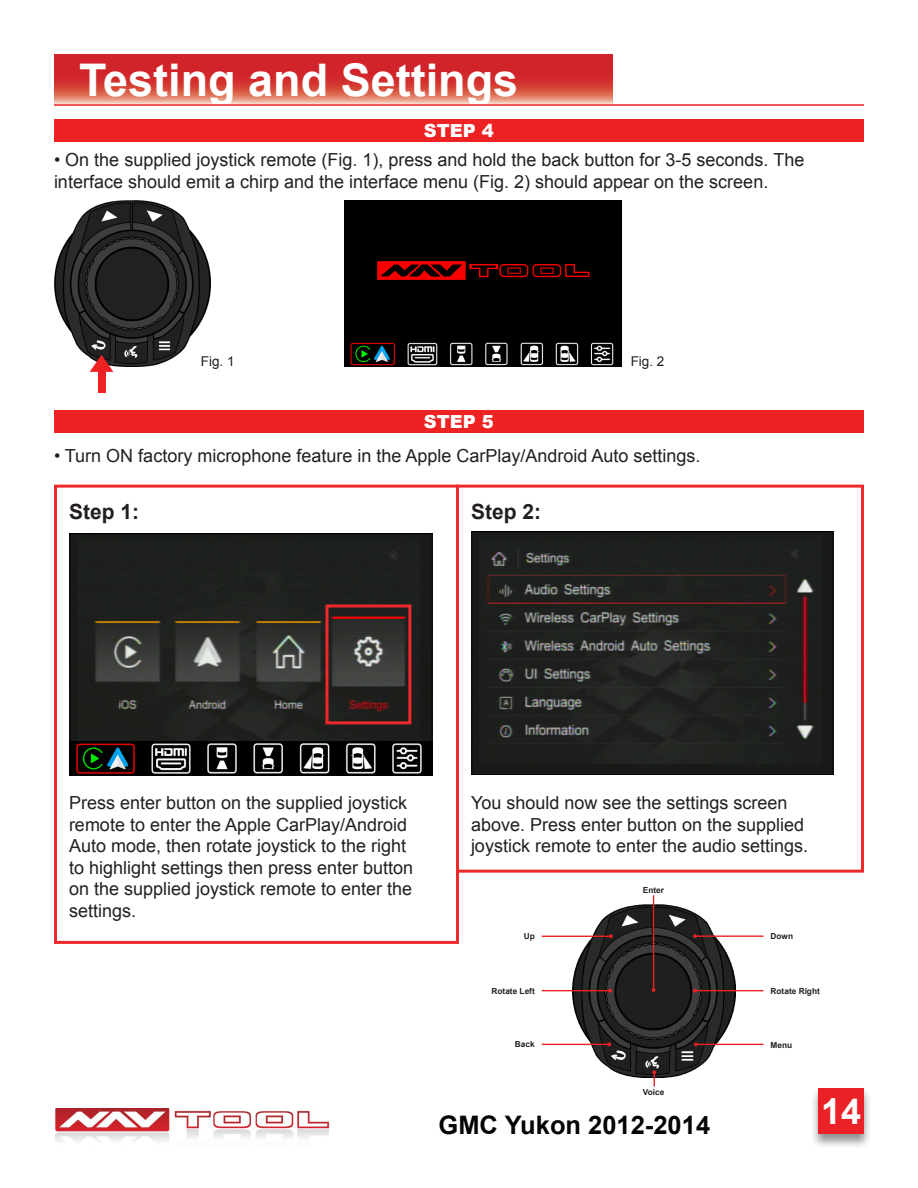
<style>
.page{position:relative;width:918px;height:1188px;background:#fff}
.page>*{position:absolute;margin:0;border:0;box-sizing:border-box;transform-origin:0 0}
.t1{font:700 45px "Arial";color:#fff}
.t2{font:700 36px "Arial";color:#fff}
.t3{font:700 25.5px "Arial";color:#040503}
.t4{font:700 21px "Arial";color:#231f20}
.t5{font:18px/21.6px "Arial";color:#231f20}
.t6{font:900 18px "Arial";color:#fff}
.t7{font:13.5px "Arial";color:#231f20}
.t8{font:700 8.25px "Arial";color:#231f20}
</style>
<div class="page">
<img style="left:55px;top:1108px;width:275px;height:34px">
<div style="left:810px;top:1087px;width:62px;height:62px;background:#231f20;opacity:.5"></div>
<div style="left:818px;top:1088px;width:46px;height:46px;background:#ea2127"></div>
<img style="left:69px;top:533px;width:363px;height:208px">
<svg style="left:54px;top:54px;width:558px;height:50px;background:#d74540"></svg>
<hr style="left:54px;top:104px;width:810px;height:2px;background:#ea2127">
<img style="left:54px;top:200px;width:156px;height:166px">
<img style="left:345px;top:200px;width:277px;height:166px">
<svg style="left:90px;top:355px;width:23px;height:17px"></svg>
<div style="left:98px;top:371px;width:7px;height:22px;background:#ee2123"></div>
<div style="left:54px;top:120px;width:810px;height:22px;background:#ee2123"></div>
<div style="left:54px;top:411px;width:810px;height:22px;background:#ee2123"></div>
<img style="left:69px;top:741px;width:363px;height:34px">
<div style="left:326px;top:604px;width:85px;height:120px;border:3px solid #ee292c"></div>
<div style="left:54px;top:485px;width:405px;height:459px;border:3px solid #ee292c"></div>
<div style="left:456px;top:485px;width:408px;height:388px;border:3px solid #ee292c"></div>
<img style="left:471px;top:532px;width:363px;height:242px">
<img style="left:572px;top:904px;width:163px;height:173px">
<svg style="left:693px;top:989px;width:4px;height:4px"></svg>
<hr style="left:695px;top:990px;width:68px;height:1px;background:#ee2123">
<svg style="left:608px;top:989px;width:4px;height:4px"></svg>
<hr style="left:542px;top:990px;width:68px;height:1px;background:#ee2123">
<hr style="left:653px;top:895px;width:1px;height:94px;background:#ee2123">
<svg style="left:693px;top:934px;width:4px;height:4px"></svg>
<hr style="left:695px;top:935px;width:68px;height:2px;background:#ee2123">
<svg style="left:609px;top:934px;width:4px;height:4px"></svg>
<hr style="left:542px;top:936px;width:69px;height:1px;background:#ee2123">
<svg style="left:607px;top:1042px;width:4px;height:4px"></svg>
<hr style="left:542px;top:1044px;width:67px;height:1px;background:#ee2123">
<svg style="left:694px;top:1042px;width:4px;height:4px"></svg>
<hr style="left:696px;top:1044px;width:67px;height:1px;background:#ee2123">
<svg style="left:652px;top:1070px;width:4px;height:17px"></svg>
<p class="t1" style="left:79px;top:50px;width:441px">Testing and Settings</p>
<p class="t6" style="left:424px;top:118px;width:71px">STEP 4</p>
<p class="t5" style="left:54px;top:149px;width:752px">• On the supplied joystick remote (Fig. 1), press and hold the back button for 3-5 seconds. The interface should emit a chirp and the interface menu (Fig. 2) should appear on the screen.</p>
<p class="t7" style="left:201px;top:353px;width:35px">Fig. 1</p>
<p class="t7" style="left:631px;top:353px;width:35px">Fig. 2</p>
<p class="t6" style="left:424px;top:409px;width:71px">STEP 5</p>
<p class="t5" style="left:54px;top:445px;width:648px">• Turn ON factory microphone feature in the Apple CarPlay/Android Auto settings.</p>
<p class="t4" style="left:69px;top:498px;width:72px">Step 1:</p>
<p class="t4" style="left:471px;top:498px;width:72px">Step 2:</p>
<p class="t5" style="left:69px;top:792px;width:346px">Press enter button on the supplied joystick remote to enter the Apple CarPlay/Android Auto mode, then rotate joystick to the right to highlight settings then press enter button on the supplied joystick remote to enter the settings.</p>
<p class="t5" style="left:471px;top:792px;width:339px">You should now see the settings screen above. Press enter button on the supplied joystick remote to enter the audio settings.</p>
<p class="t8" style="left:643px;top:885px;width:23px">Enter</p>
<p class="t8" style="left:524px;top:931px;width:13px">Up</p>
<p class="t8" style="left:771px;top:931px;width:24px">Down</p>
<p class="t8" style="left:492px;top:985px;width:45px">Rotate Left</p>
<p class="t8" style="left:771px;top:985px;width:51px">Rotate Right</p>
<p class="t8" style="left:515px;top:1039px;width:21px">Back</p>
<p class="t8" style="left:771px;top:1040px;width:23px">Menu</p>
<p class="t8" style="left:643px;top:1086px;width:23px">Voice</p>
<h3 class="t3" style="left:439px;top:1108px;width:273px">GMC Yukon 2012-2014</h3>
<h2 class="t2" style="left:821px;top:1088px;width:42px">14</h2>
</div>
